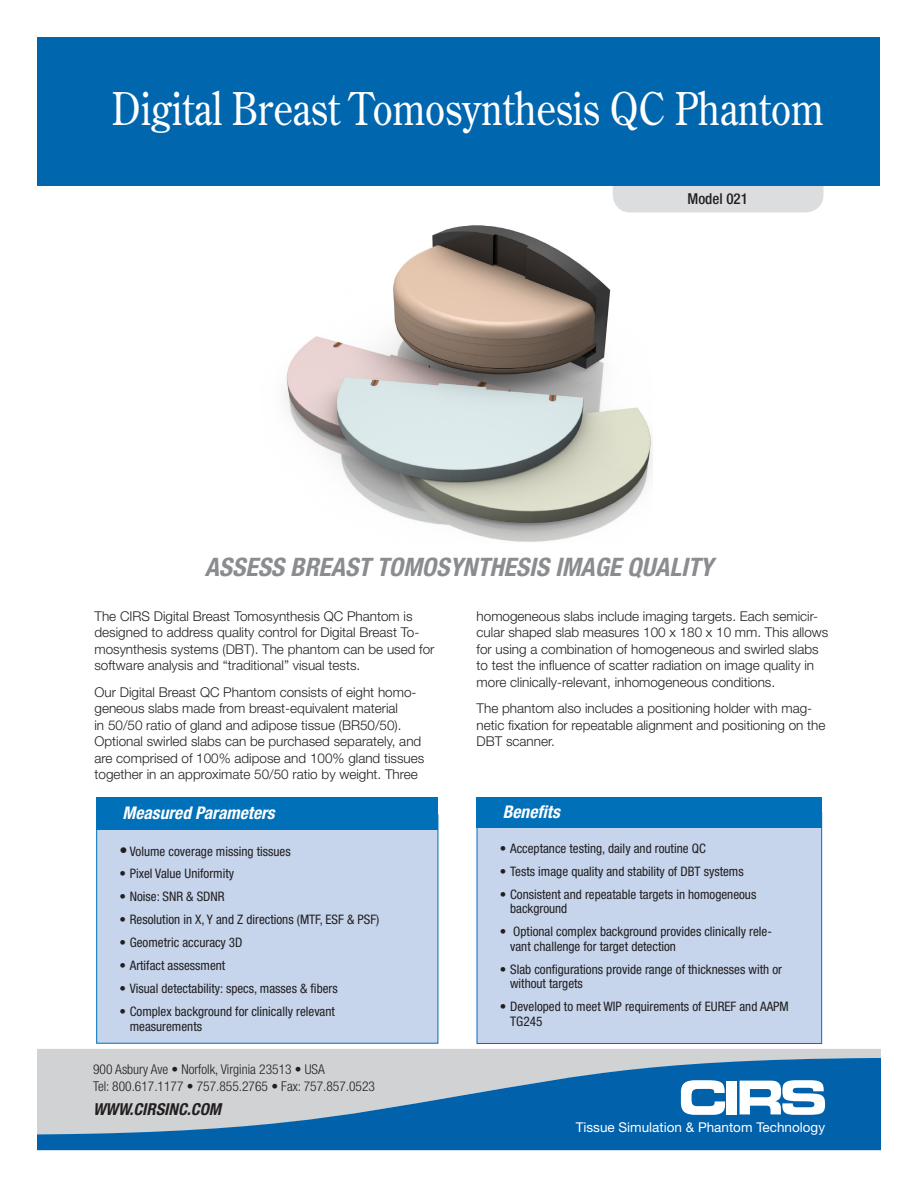
<style>
.page{position:relative;width:918px;height:1188px;background:#fff}
.page>*{position:absolute;margin:0;border:0;box-sizing:border-box;transform-origin:0 0}
.B_Headline_COS_w_30{font:45px "Century Old Style";color:#fff;scale:.85 1}
.B_Sub_Headline_HN77{font:italic 700 condensed 25.5px "Helvetica Neue";color:#8a8c8f}
.B_Feature_Bene_Head{font:italic 700 condensed 17.4px "Helvetica Neue";color:#fff}
.t1{font:italic 700 condensed 16.5px "Helvetica Neue";color:#231f20}
.B_Product_Number_HN6{font:500 condensed 15px "Helvetica Neue";color:#231f20}
.B_Main_Text_HN45_9_1{font:300 13.5px/16.5px "Helvetica Neue";color:#231f20}
.t2{font:300 condensed 13.5px/16.5px "Helvetica Neue";color:#231f20}
.t3{font:13.5px "Helvetica Neue";color:#fff}
.B_Feature_Bullets_HN{font:condensed 13.2px "Helvetica Neue";color:#231f20}
.B_Feature_Bullets_HN-2{font:condensed 13.05px/14.5px "Helvetica Neue";color:#231f20}
.s1{font-size:16.35px}
</style>
<div class="page">
<div style="left:613px;top:158px;width:210px;height:54px;background:#dcdddf;border-radius:18px"></div>
<div style="left:38px;top:38px;width:842px;height:148px;background:#0067af"></div>
<div style="left:38px;top:1049px;width:842px;height:9px;background:#d1d2d4"></div>
<svg style="left:38px;top:1058px;width:842px;height:92px;background:#5c92bd"></svg>
<svg style="left:681px;top:1080px;width:44px;height:35px"></svg>
<div style="left:727px;top:1081px;width:10px;height:33px;background:#fff"></div>
<svg style="left:740px;top:1080px;width:85px;height:35px"></svg>
<div style="left:477px;top:812px;width:345px;height:232px;background:#c6d5ec;border:1px solid #0070b8"></div>
<div style="left:477px;top:797px;width:345px;height:31px;background:#0070b8"></div>
<img style="left:286px;top:225px;width:367px;height:317px">
<div style="left:96px;top:814px;width:342px;height:230px;background:#c6d5ec"></div>
<div style="left:96px;top:797px;width:342px;height:33px;background:#0070b8"></div>
<p class="B_Headline_COS_w_30" style="left:112px;top:80px;width:839px">Digital Breast Tomosynthesis QC Phantom</p>
<p class="B_Product_Number_HN6" style="left:688px;top:190px;width:62px">Model 021</p>
<p class="B_Sub_Headline_HN77" style="left:205px;top:551px;width:510px">ASSESS BREAST TOMOSYNTHESIS IMAGE QUALITY</p>
<p class="B_Main_Text_HN45_9_1" style="left:94px;top:608px;width:342px">The CIRS Digital Breast Tomosynthesis QC Phantom is designed to address quality control for Digital Breast To&shy;mosynthesis systems (DBT). The phantom can be used for software analysis and “traditional” visual tests.</p>
<p class="B_Main_Text_HN45_9_1" style="left:94px;top:683px;width:331px">Our Digital Breast QC Phantom consists of eight homo&shy;geneous slabs made from breast-equivalent material<br>in 50/50 ratio of gland and adipose tissue (BR50/50).<br>Optional swirled slabs can be purchased separately, and are comprised of 100% adipose and 100% gland tissues together in an approximate 50/50 ratio by weight. Three</p>
<p class="B_Feature_Bene_Head" style="left:123px;top:802px;width:154px">Measured Parameters</p>
<p class="B_Feature_Bullets_HN-2" style="left:120px;top:844px;width:173px"><span class="s1">•</span> Volume coverage missing tissues</p>
<p class="B_Feature_Bullets_HN-2" style="left:120px;top:866px;width:116px">• Pixel Value Uniformity</p>
<p class="B_Feature_Bullets_HN-2" style="left:120px;top:889px;width:107px">• Noise: SNR &amp; SDNR</p>
<p class="B_Feature_Bullets_HN-2" style="left:120px;top:912px;width:261px">• Resolution in X, Y and Z directions (MTF, ESF &amp; PSF)</p>
<p class="B_Feature_Bullets_HN-2" style="left:120px;top:935px;width:124px">• Geometric accuracy 3D</p>
<p class="B_Feature_Bullets_HN-2" style="left:120px;top:958px;width:107px">• Artifact assessment</p>
<p class="B_Feature_Bullets_HN-2" style="left:120px;top:981px;width:220px">• Visual detectability: specs, masses &amp; fibers</p>
<p class="B_Feature_Bullets_HN-2" style="left:130px;top:1004px;width:207px;text-indent:-10px">• Complex background for clinically relevant measurements</p>
<p class="t2" style="left:93px;top:1061px;width:283px">900 Asbury Ave • Norfolk, Virginia 23513 • USA<br>Tel: 800.617.1177 • 757.855.2765 • Fax: 757.857.0523</p>
<p class="t1" style="left:93px;top:1099px;width:130px">WWW.CIRSINC.COM</p>
<p class="B_Main_Text_HN45_9_1" style="left:477px;top:608px;width:353px">homogeneous slabs include imaging targets. Each semicir&shy;cular shaped slab measures 100 x 180 x 10 mm. This allows for using a combination of homogeneous and swirled slabs to test the influence of scatter radiation on image quality in more clinically-relevant, inhomogeneous conditions.</p>
<p class="B_Main_Text_HN45_9_1" style="left:477px;top:700px;width:350px">The phantom also includes a positioning holder with mag&shy;netic fixation for repeatable alignment and positioning on the<br>DBT scanner.</p>
<p class="B_Feature_Bene_Head" style="left:503px;top:802px;width:58px">Benefits</p>
<p class="B_Feature_Bullets_HN-2" style="left:500px;top:841px;width:207px">• Acceptance testing, daily and routine QC</p>
<p class="B_Feature_Bullets_HN-2" style="left:500px;top:864px;width:245px">• Tests image quality and stability of DBT systems</p>
<p class="B_Feature_Bullets_HN-2" style="left:510px;top:887px;width:248px;text-indent:-10px">• Consistent and repeatable targets in homogeneous background</p>
<p class="B_Feature_Bullets_HN-2" style="left:510px;top:924px;width:263px;text-indent:-10px">• Optional complex background provides clinically rele&shy;vant challenge for target detection</p>
<p class="B_Feature_Bullets_HN-2" style="left:510px;top:962px;width:273px;text-indent:-10px">• Slab configurations provide range of thicknesses with or without targets</p>
<p class="B_Feature_Bullets_HN-2" style="left:500px;top:999px;width:290px">• Developed to meet WIP requirements of EUREF and AAPM</p>
<p class="B_Feature_Bullets_HN" style="left:510px;top:1014px;width:34px">TG245</p>
<p class="t3" style="left:576px;top:1119px;width:251px">Tissue Simulation &amp; Phantom Technology</p>
</div>
